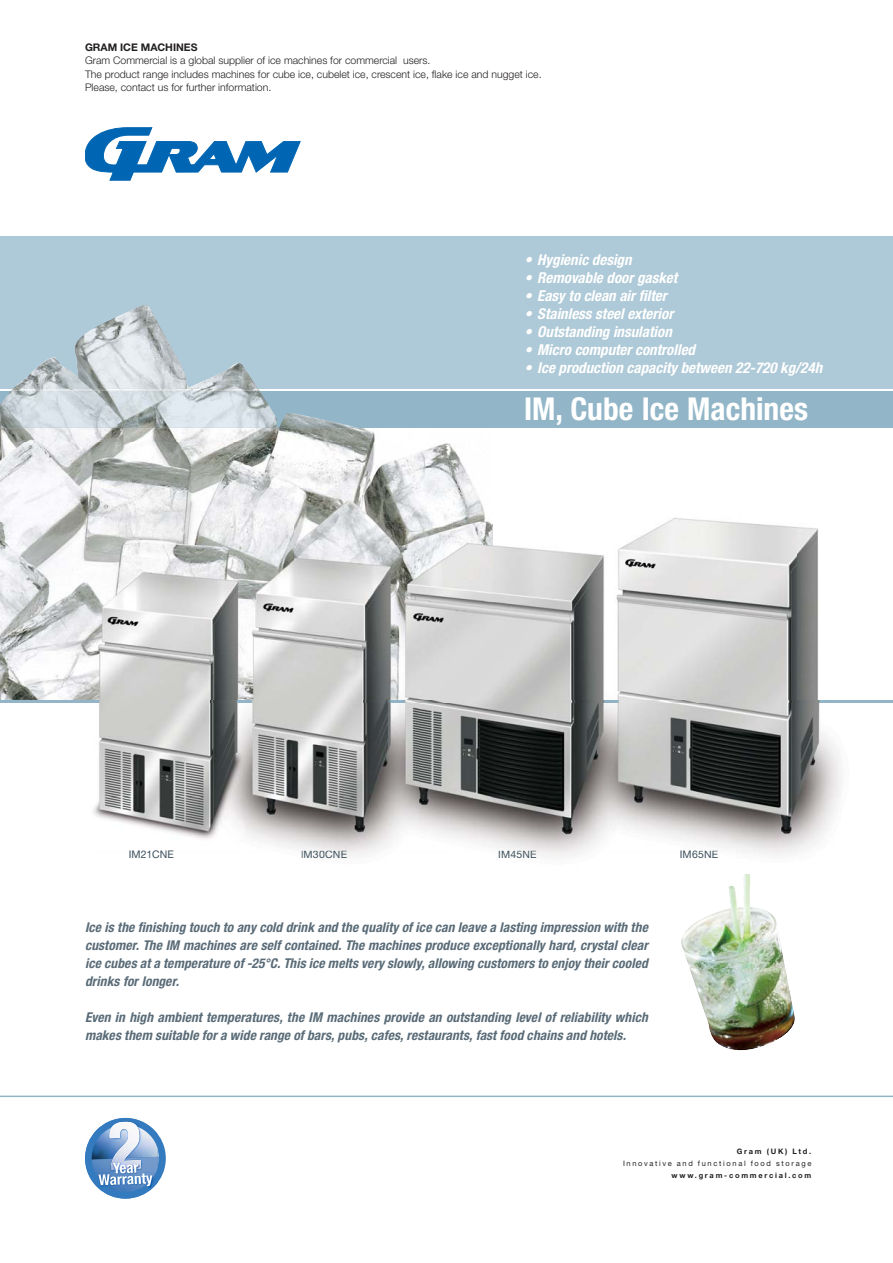
<style>
.page{position:relative;width:893px;height:1263px;background:#fff}
.page>*{position:absolute;margin:0;border:0;box-sizing:border-box;transform-origin:0 0}
.t1{font:700 condensed 31.5px "Helvetica Neue";color:#fff}
.t2{font:italic 700 condensed 15px "Helvetica Neue";color:#fff}
.t3{font:italic 700 condensed 13.5px/18px "Helvetica Neue";letter-spacing:.01em;color:#596b77;text-align:justify}
.t4{font:300 10.5px/13.5px "Helvetica Neue";color:#231f20}
.t5{font:700 10.5px "Helvetica Neue";color:#231f20}
.t6{font:10.5px "Helvetica Neue";letter-spacing:.015em;color:#3b4f5b}
.t7{font:10.5px "Helvetica Neue";letter-spacing:.02em;color:#3a4d59}
.t8{font:10.5px "Helvetica Neue";letter-spacing:.015em;color:#3a4e5a}
.t9{font:700 7.5px "Helvetica Neue";letter-spacing:.23em;color:#231f20}
.t10{font:7.5px "Helvetica Neue";letter-spacing:.22em;color:#231f20}
.s1{color:#3a4e5a}
.s2{color:#3a4e59}
</style>
<div class="page">
<svg style="left:85px;top:128px;width:215px;height:52px"></svg>
<img style="left:0;top:428px;width:375px;height:15px">
<div style="left:0;top:236px;width:893px;height:154px;background:#aec9d7"></div>
<div style="left:0;top:390px;width:893px;height:38px;background:#92b6c7"></div>
<svg style="left:0;top:1050px;width:893px;height:47px"></svg>
<hr style="left:0;top:389px;width:893px;height:1px;background:#fff">
<img style="left:279px;top:413px;width:81px;height:16px">
<img style="left:0;top:390px;width:278px;height:39px">
<img style="left:13px;top:305px;width:245px;height:84px">
<img style="left:12px;top:389px;width:247px;height:1px">
<img style="left:681px;top:886px;width:104px;height:82px">
<img style="left:689px;top:968px;width:106px;height:82px">
<img style="left:0;top:443px;width:893px;height:412px">
<img style="left:90px;top:851px;width:628px;height:7px">
<img style="left:744px;top:874px;width:6px;height:12px">
<svg style="left:85px;top:1118px;width:81px;height:81px"></svg>
<p class="t5" style="left:85px;top:43px;width:114px">GRAM ICE MACHINES</p>
<p class="t4" style="left:85px;top:55px;width:458px">Gram Commercial is a global supplier of ice machines for commercial users.<br>The product range includes machines for cube ice, cubelet ice, crescent ice, flake ice and nugget ice.<br>Please, contact us for further information.</p>
<p class="t2" style="left:524px;top:255px;width:109px">• Hygienic design</p>
<p class="t2" style="left:524px;top:273px;width:154px">• Removable door gasket</p>
<p class="t2" style="left:524px;top:291px;width:144px">• Easy to clean air filter</p>
<p class="t2" style="left:524px;top:309px;width:150px">• Stainless steel exterior</p>
<p class="t2" style="left:524px;top:327px;width:149px">• Outstanding insulation</p>
<p class="t2" style="left:524px;top:345px;width:172px">• Micro computer controlled</p>
<p class="t2" style="left:524px;top:363px;width:299px">• Ice production capacity between 22-720 kg/24h</p>
<h1 class="t1" style="left:524px;top:397px;width:285px">IM, Cube Ice Machines</h1>
<p class="t6" style="left:129px;top:851px;width:47px">IM21CNE</p>
<p class="t7" style="left:301px;top:851px;width:48px"><span class="s1">IM</span>30C<span class="s2">NE</span></p>
<p class="t8" style="left:498px;top:851px;width:40px">IM45N<span class="s2">E</span></p>
<p class="t6" style="left:680px;top:851px;width:40px">IM65NE</p>
<p class="t3" style="left:85px;top:919px;width:564px">Ice is the finishing touch to any cold drink and the quality of ice can leave a lasting impression with the customer. The IM machines are self contained. The machines produce exceptionally hard, crystal clear ice cubes at a temperature of -25°C. This ice melts very slowly, allowing customers to enjoy their cooled drinks for longer.</p>
<p class="t3" style="left:85px;top:1009px;width:564px">Even in high ambient temperatures, the IM machines provide an outstanding level of reliability which makes them suitable for a wide range of bars, pubs, cafes, restaurants, fast food chains and hotels.</p>
<p class="t9" style="left:737px;top:1149px;width:76px">Gram (UK) Ltd.</p>
<p class="t10" style="left:623px;top:1161px;width:190px">Innovative and functional food storage</p>
<p class="t9" style="left:671px;top:1173px;width:141px">www.gram-commercial.com</p>
</div>
